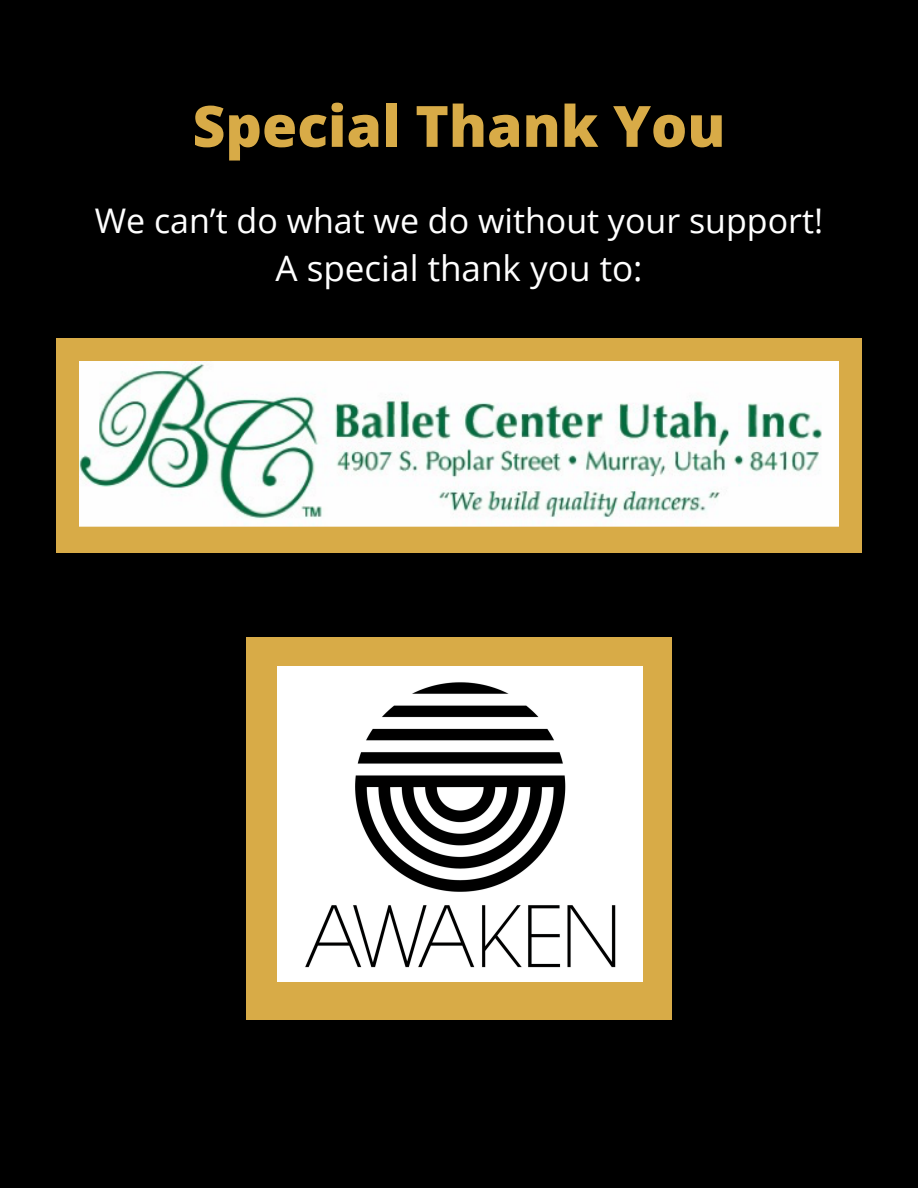
<style>
.page{position:relative;width:918px;height:1188px;background:#000}
.page>*{position:absolute;margin:0;border:0;box-sizing:border-box;transform-origin:0 0}
.t1{font:800 57px "Open Sans";color:#d8ab47}
.t2{font:35.1px "Open Sans";color:#fff}
.t3{font:33.9px "Open Sans";color:#fff}
</style>
<div class="page">
<div style="left:56px;top:338px;width:806px;height:214px;background:#d8ab47"></div>
<img style="left:80px;top:362px;width:758px;height:165px">
<div style="left:246px;top:637px;width:426px;height:382px;background:#d8ab47"></div>
<img style="left:278px;top:666px;width:365px;height:315px">
<p class="t1" style="left:192px;top:86px;width:534px">Special Thank You</p>
<p class="t3" style="left:95px;top:197px;width:730px">We can’t do what we do without your support!</p>
<p class="t2" style="left:275px;top:243px;width:369px">A special thank you to:</p>
</div>
